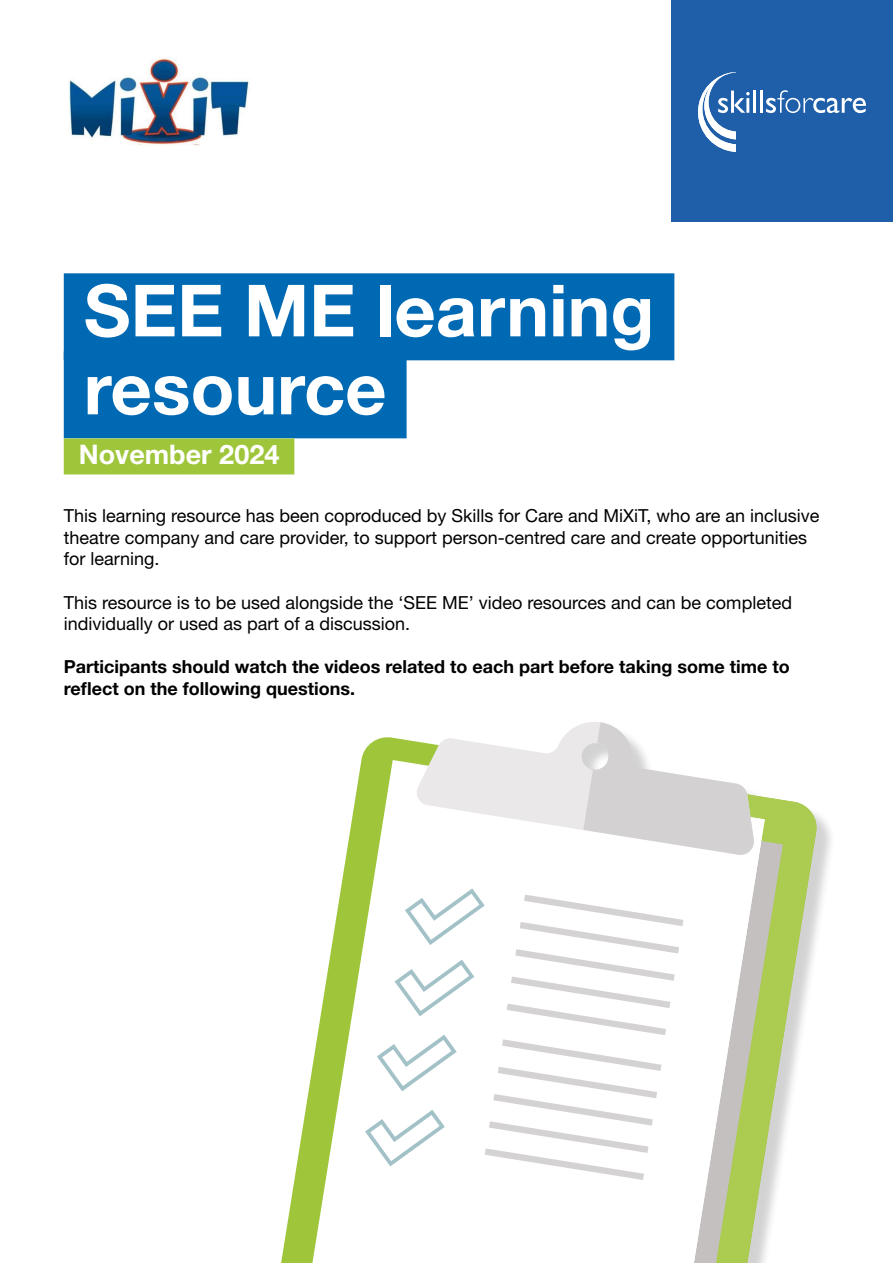
<style>
.page{position:relative;width:893px;height:1263px;background:#fff}
.page>*{position:absolute;margin:0;border:0;box-sizing:border-box;transform-origin:0 0}
.t1{font:700 72px/78px "Helvetica Neue LT Std";color:#fff}
.t2{font:700 27px "Helvetica Neue LT Std";color:#fff}
.t3{font:18px/21.6px "Helvetica Neue LT Std";color:#000}
.t4{font:700 18px/21.6px "Helvetica Neue LT Std";color:#000}
</style>
<div class="page">
<div style="left:64px;top:273px;width:610px;height:87px;background:#0069b3"></div>
<div style="left:64px;top:351px;width:343px;height:87px;background:#0069b3"></div>
<div style="left:64px;top:438px;width:230px;height:36px;background:#9fc63b"></div>
<div style="left:672px;top:0;width:221px;height:221px;background:#1f5ea9"></div>
<svg style="left:698px;top:72px;width:52px;height:80px"></svg>
<hr style="left:746px;top:98px;width:3px;height:15px;background:#fff">
<hr style="left:753px;top:91px;width:3px;height:22px;background:#fff">
<hr style="left:760px;top:91px;width:3px;height:22px;background:#fff">
<svg style="left:766px;top:90px;width:100px;height:23px"></svg>
<img style="left:69px;top:58px;width:180px;height:88px">
<div style="left:276px;top:726px;width:561px;height:537px;background:#000;opacity:.18"></div>
<svg style="left:276px;top:735px;width:542px;height:528px"></svg>
<svg style="left:765px;top:770px;width:53px;height:493px"></svg>
<svg style="left:765px;top:813px;width:18px;height:450px"></svg>
<svg style="left:312px;top:760px;width:453px;height:503px"></svg>
<svg style="left:514px;top:791px;width:251px;height:472px"></svg>
<svg style="left:414px;top:724px;width:169px;height:132px;fill:#eae8e9"></svg>
<svg style="left:583px;top:722px;width:172px;height:134px"></svg>
<svg style="left:365px;top:888px;width:318px;height:292px"></svg>
<h1 class="t1" style="left:84px;top:270px;width:572px">SEE ME learning resource</h1>
<h2 class="t2" style="left:79px;top:438px;width:202px">November 2024</h2>
<p class="t3" style="left:64px;top:505px;width:757px">This learning resource has been coproduced by Skills for Care and MiXiT, who are an inclusive theatre company and care provider, to support person-centred care and create opportunities for learning.</p>
<p class="t3" style="left:64px;top:591px;width:730px">This resource is to be used alongside the ‘SEE ME’ video resources and can be completed individually or used as part of a discussion.</p>
<p class="t4" style="left:64px;top:656px;width:727px">Participants should watch the videos related to each part before taking some time to reflect on the following questions.</p>
</div>
